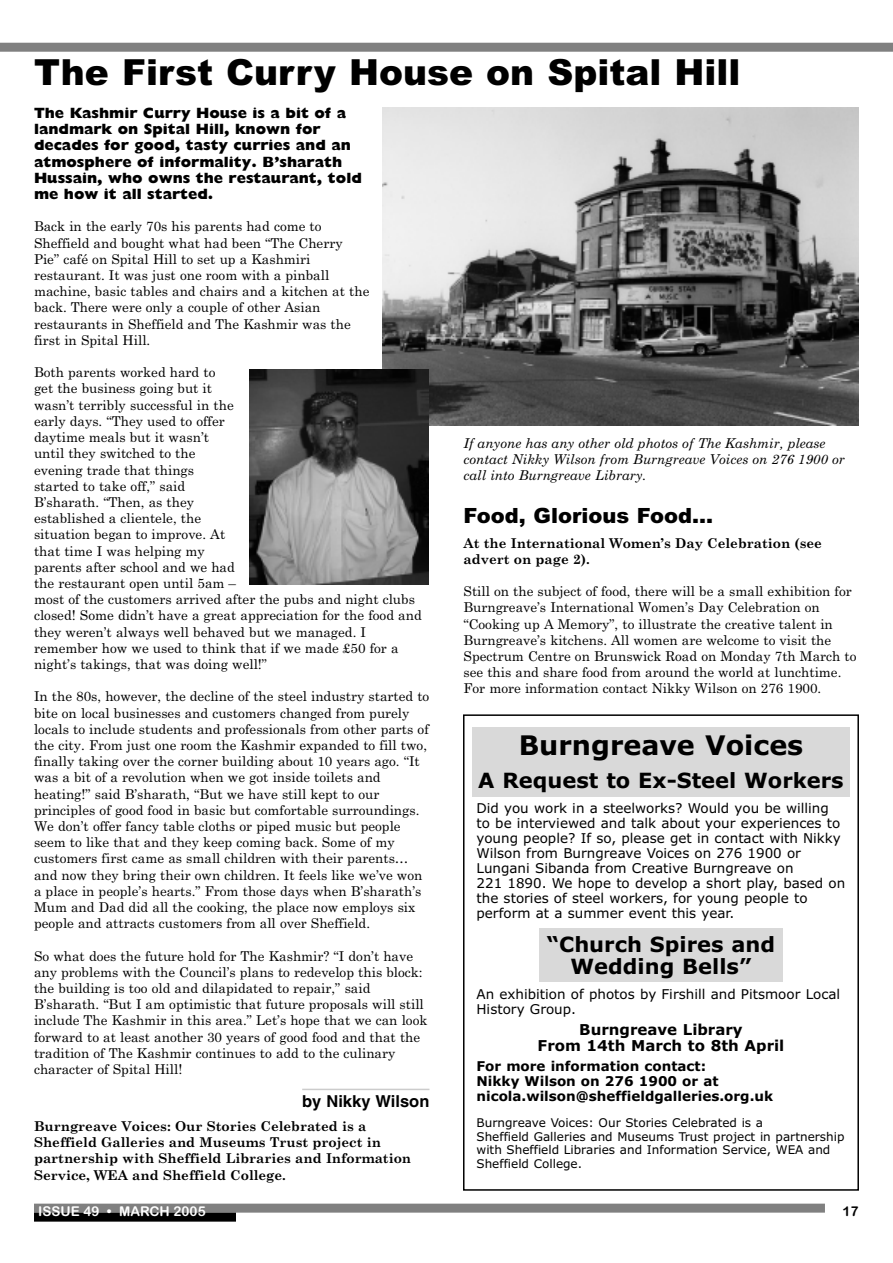
<style>
.page{position:relative;width:893px;height:1263px;background:#fff}
.page>*{position:absolute;margin:0;border:0;box-sizing:border-box;transform-origin:0 0}
.t1{font:900 36px "Arial";color:#000}
.t2{font:700 27px "Verdana";color:#000}
.t3{font:700 21px/22.5px "Verdana";color:#000;text-align:center}
.t4{font:900 21px "Arial";color:#000}
.t5{font:700 16.5px "Helvetica";color:#000}
.t6{font:800 15px/16.2px "Gill Sans";color:#000}
.t7{font:700 15px/16.5px "Verdana";color:#000;text-align:center}
.t8{font:13.5px/16.2px "Century Schoolbook";color:#000}
.t9{font:13.5px/15px "Verdana";color:#000}
.t10{font:700 13.5px/16.2px "Century Schoolbook";color:#000}
.t11{font:italic 13.5px/16.2px "Century Schoolbook";color:#000}
.t12{font:700 13.5px/15px "Verdana";color:#000}
.t13{font:13.5px "Arial Rounded MT Bold";color:#fff}
.t14{font:13.5px "Arial Rounded MT Bold";color:#000}
.t15{font:12px/13.5px "Verdana";color:#000}
</style>
<div class="page">
<div style="left:539px;top:928px;width:244px;height:53px;background:#d9d9d9"></div>
<div style="left:472px;top:727px;width:378px;height:70px;background:#d9d9d9"></div>
<div style="left:34px;top:1203px;width:791px;height:9px;background:#808080"></div>
<div style="left:34px;top:1212px;width:202px;height:9px;background:#000"></div>
<div style="left:0;top:43px;width:893px;height:9px;background:#808080"></div>
<hr style="left:302px;top:1089px;width:127px;height:1px;background:#ccc">
<img style="left:382px;top:108px;width:477px;height:318px">
<img style="left:250px;top:369px;width:178px;height:215px">
<div style="left:463px;top:714px;width:396px;height:477px;border:2px solid #000"></div>
<h1 class="t1" style="left:34px;top:52px;width:708px">The First Curry House on Spital Hill</h1>
<p class="t6" style="left:34px;top:105px;width:329px">The Kashmir Curry House is a bit of a landmark on Spital Hill, known for decades for good, tasty curries and an atmosphere of informality. B’sharath Hussain, who owns the restaurant, told me how it all started.</p>
<p class="t8" style="left:34px;top:219px;width:337px">Back in the early 70s his parents had come to Sheffield and bought what had been “The Cherry Pie” café on Spital Hill to set up a Kashmiri restaurant. It was just one room with a pinball machine, basic tables and chairs and a kitchen at the back. There were only a couple of other Asian restaurants in Sheffield and The Kashmir was the first in Spital Hill.</p>
<p class="t8" style="left:34px;top:364px;width:389px">Both parents worked hard to<br>get the business going but it<br>wasn’t terribly successful in the<br>early days. “They used to offer<br>daytime meals but it wasn’t<br>until they switched to the<br>evening trade that things<br>started to take off,” said<br>B’sharath. “Then, as they<br>established a clientele, the<br>situation began to improve. At<br>that time I was helping my<br>parents after school and we had<br>the restaurant open until 5am –<br>most of the customers arrived after the pubs and night clubs closed! Some didn’t have a great appreciation for the food and they weren’t always well behaved but we managed. I remember how we used to think that if we made £50 for a night’s takings, that was doing well!”</p>
<p class="t8" style="left:34px;top:688px;width:397px">In the 80s, however, the decline of the steel industry started to bite on local businesses and customers changed from purely locals to include students and professionals from other parts of the city. From just one room the Kashmir expanded to fill two, finally taking over the corner building about 10 years ago. “It was a bit of a revolution when we got inside toilets and heating!” said B’sharath, “But we have still kept to our principles of good food in basic but comfortable surroundings.<br>We don’t offer fancy table cloths or piped music but people seem to like that and they keep coming back. Some of my customers first came as small children with their parents… and now they bring their own children. It feels like we’ve won a place in people’s hearts.” From those days when B’sharath’s Mum and Dad did all the cooking, the place now employs six people and attracts customers from all over Sheffield.</p>
<p class="t8" style="left:34px;top:948px;width:395px">So what does the future hold for The Kashmir? “I don’t have any problems with the Council’s plans to redevelop this block: the building is too old and dilapidated to repair,” said B’sharath. “But I am optimistic that future proposals will still include The Kashmir in this area.” Let’s hope that we can look forward to at least another 30 years of good food and that the tradition of The Kashmir continues to add to the culinary character of Spital Hill!</p>
<p class="t5" style="left:302px;top:1094px;width:129px">by Nikky Wilson</p>
<p class="t10" style="left:34px;top:1118px;width:379px">Burngreave Voices: Our Stories Celebrated is a Sheffield Galleries and Museums Trust project in partnership with Sheffield Libraries and Information Service, WEA and Sheffield College.</p>
<p class="t11" style="left:463px;top:435px;width:383px">If anyone has any other old photos of The Kashmir, please contact Nikky Wilson from Burngreave Voices on 276 1900 or call into Burngreave Library.</p>
<h3 class="t4" style="left:463px;top:504px;width:251px">Food, Glorious Food…</h3>
<p class="t10" style="left:463px;top:535px;width:360px">At the International Women’s Day Celebration (see advert on page 2).</p>
<p class="t8" style="left:463px;top:583px;width:395px">Still on the subject of food, there will be a small exhibition for Burngreave’s International Women’s Day Celebration on “Cooking up A Memory”, to illustrate the creative talent in Burngreave’s kitchens. All women are welcome to visit the Spectrum Centre on Brunswick Road on Monday 7th March to see this and share food from around the world at lunchtime.<br>For more information contact Nikky Wilson on 276 1900.</p>
<h2 class="t2" style="left:519px;top:730px;width:286px">Burngreave Voices</h2>
<h3 class="t3" style="left:478px;top:769px;width:367px">A Request to Ex-Steel Workers</h3>
<p class="t9" style="left:476px;top:801px;width:370px">Did you work in a steelworks? Would you be willing to be interviewed and talk about your experiences to young people? If so, please get in contact with Nikky Wilson from Burngreave Voices on 276 1900 or Lungani Sibanda from Creative Burngreave on<br>221 1890. We hope to develop a short play, based on the stories of steel workers, for young people to perform at a summer event this year.</p>
<h3 class="t3" style="left:547px;top:933px;width:230px">“Church Spires and<br>Wedding Bells”</h3>
<p class="t9" style="left:476px;top:987px;width:365px">An exhibition of photos by Firshill and Pitsmoor Local<br>History Group.</p>
<p class="t7" style="left:538px;top:1021px;width:248px">Burngreave Library<br>From 14th March to 8th April</p>
<p class="t12" style="left:476px;top:1059px;width:298px">For more information contact:<br>Nikky Wilson on 276 1900 or at nicola.wilson@sheffieldgalleries.org.uk</p>
<p class="t15" style="left:476px;top:1116px;width:370px">Burngreave Voices: Our Stories Celebrated is a<br>Sheffield Galleries and Museums Trust project in partnership with Sheffield Libraries and Information Service, WEA and Sheffield College.</p>
<p class="t13" style="left:38px;top:1203px;width:169px">ISSUE 49 • MARCH 2005</p>
<p class="t14" style="left:842px;top:1203px;width:18px">17</p>
</div>
